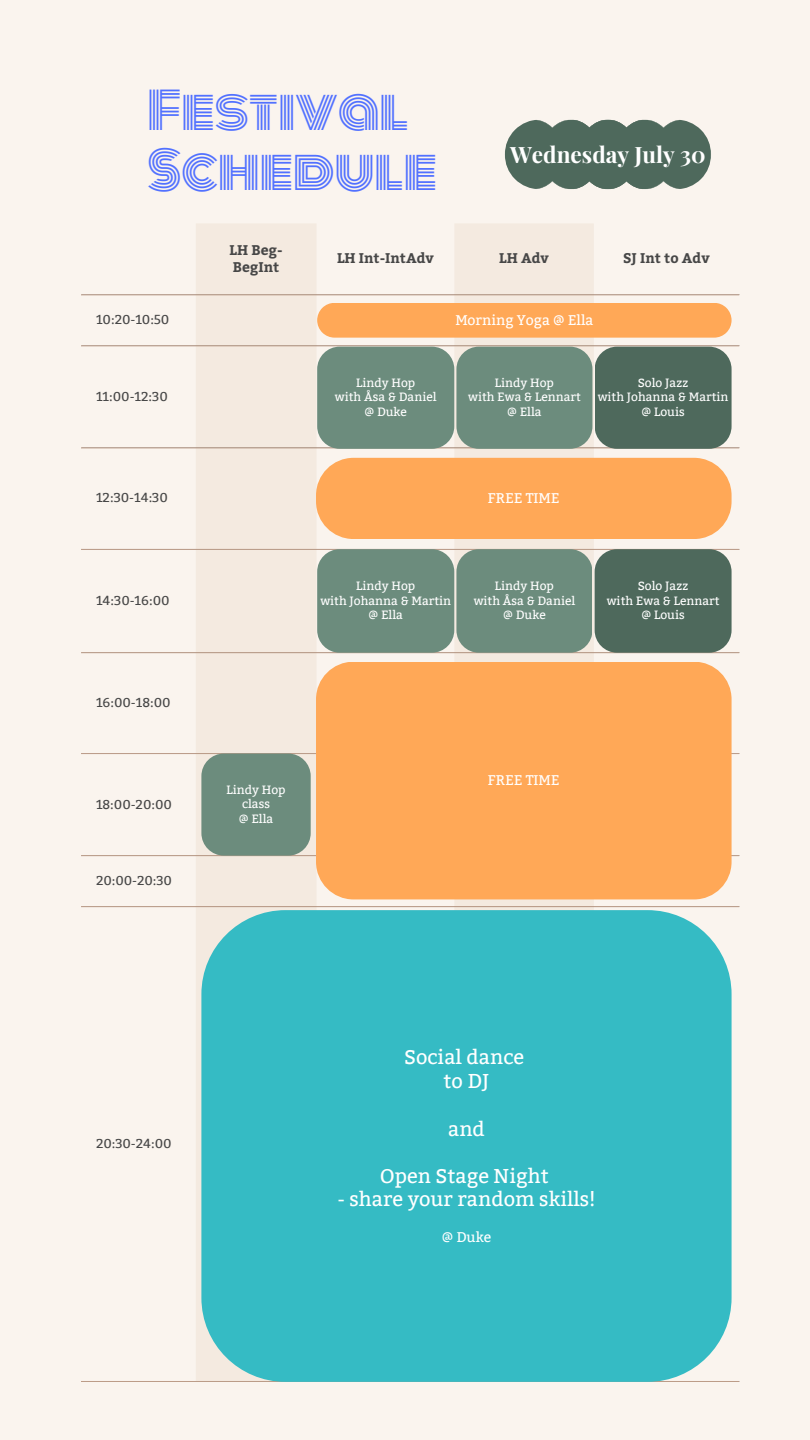
<style>
.page{position:relative;width:810px;height:1440px;background:#faf4ee}
.page>*{position:absolute;margin:0;border:0;box-sizing:border-box;transform-origin:0 0}
.t1{font:50px/60px "Monoton";color:#5271ff}
.t2{font:700 22.5px "Playfair Display";color:#fff}
.t3{font:20px/24px "Bitter";color:#fff;text-align:center}
.t4{font:700 14px/16.5px "Bitter";color:#474747}
.t5{font:14px "Bitter";color:#fff}
.t6{font:13px "Bitter";color:#474747}
.t7{font:12px "Bitter";color:#fff}
</style>
<div class="page">
<svg style="left:196px;top:224px;width:398px;height:1157px;fill:#f4eae0"></svg>
<hr style="left:81px;top:294px;width:658px;height:1px;background:#bc9c88">
<hr style="left:81px;top:345px;width:658px;height:1px;background:#bc9c88">
<hr style="left:81px;top:448px;width:658px;height:1px;background:#bc9c88">
<hr style="left:81px;top:549px;width:658px;height:1px;background:#bc9c88">
<hr style="left:81px;top:652px;width:658px;height:1px;background:#bc9c88">
<hr style="left:81px;top:753px;width:658px;height:1px;background:#bc9c88">
<hr style="left:81px;top:855px;width:658px;height:1px;background:#bc9c88">
<hr style="left:81px;top:906px;width:658px;height:1px;background:#bc9c88">
<hr style="left:81px;top:1381px;width:658px;height:1px;background:#bc9c88">
<svg style="left:505px;top:120px;width:206px;height:69px;background:#61796c"></svg>
<div style="left:317px;top:347px;width:137px;height:102px;background:#6c8c7d;border-radius:23px"></div>
<div style="left:316px;top:458px;width:416px;height:81px;background:#ffa857;border-radius:38px"></div>
<div style="left:201px;top:754px;width:110px;height:102px;background:#6c8c7d;border-radius:22px"></div>
<div style="left:201px;top:910px;width:531px;height:472px;background:#35bbc4;border-radius:84px"></div>
<div style="left:317px;top:303px;width:415px;height:35px;background:#ffa857"></div>
<div style="left:456px;top:347px;width:136px;height:102px;background:#6c8c7d;border-radius:22px"></div>
<div style="left:595px;top:347px;width:137px;height:102px;background:#4e695c;border-radius:22px"></div>
<div style="left:456px;top:549px;width:136px;height:104px;background:#6c8c7d;border-radius:22px"></div>
<div style="left:317px;top:549px;width:137px;height:104px;background:#6c8c7d;border-radius:23px"></div>
<div style="left:595px;top:549px;width:137px;height:104px;background:#4e695c;border-radius:22px"></div>
<div style="left:316px;top:662px;width:415px;height:237px;background:#ffa857;border-radius:38px"></div>
<p class="t1" style="left:147px;top:81px;width:291px">Festival<br>Schedule</p>
<p class="t2" style="left:510px;top:139px;width:197px">Wednesday July 30</p>
<p class="t6" style="left:96px;top:312px;width:75px">10:20-10:50</p>
<p class="t6" style="left:96px;top:389px;width:73px">11:00-12:30</p>
<p class="t6" style="left:96px;top:490px;width:73px">12:30-14:30</p>
<p class="t6" style="left:96px;top:592px;width:75px">14:30-16:00</p>
<p class="t6" style="left:96px;top:695px;width:76px">16:00-18:00</p>
<p class="t6" style="left:96px;top:797px;width:77px">18:00-20:00</p>
<p class="t6" style="left:96px;top:873px;width:78px">20:00-20:30</p>
<h1 class="t4" style="left:230px;top:241px;width:55px">LH Beg-<br>BegInt</h1>
<p class="t4" style="left:337px;top:249px;width:98px">LH Int-IntAdv</p>
<p class="t4" style="left:499px;top:249px;width:51px">LH Adv</p>
<h2 class="t4" style="left:623px;top:249px;width:88px">SJ Int to Adv</h2>
<p class="t5" style="left:455px;top:311px;width:139px">Morning Yoga @ Ella</p>
<p class="t7" style="left:356px;top:376px;width:61px">Lindy Hop</p>
<p class="t7" style="left:335px;top:390px;width:103px">with Åsa &amp; Daniel</p>
<p class="t7" style="left:364px;top:404px;width:44px">@ Duke</p>
<h4 class="t7" style="left:495px;top:376px;width:61px">Lindy Hop</h4>
<p class="t7" style="left:468px;top:390px;width:114px">with Ewa &amp; Lennart</p>
<p class="t7" style="left:507px;top:404px;width:36px">@ Ella</p>
<p class="t7" style="left:638px;top:376px;width:52px">Solo Jazz</p>
<p class="t7" style="left:598px;top:390px;width:132px">with Johanna &amp; Martin</p>
<p class="t7" style="left:641px;top:404px;width:45px">@ Louis</p>
<p class="t5" style="left:488px;top:490px;width:73px">FREE TIME</p>
<p class="t7" style="left:356px;top:579px;width:61px">Lindy Hop</p>
<p class="t7" style="left:320px;top:593px;width:132px">with Johanna &amp; Martin</p>
<p class="t7" style="left:369px;top:608px;width:36px">@ Ella</p>
<p class="t7" style="left:495px;top:579px;width:61px">Lindy Hop</p>
<p class="t7" style="left:474px;top:593px;width:103px">with Åsa &amp; Daniel</p>
<p class="t7" style="left:503px;top:608px;width:44px">@ Duke</p>
<p class="t7" style="left:638px;top:579px;width:52px">Solo Jazz</p>
<h4 class="t7" style="left:607px;top:593px;width:114px">with Ewa &amp; Lennart</h4>
<h3 class="t7" style="left:641px;top:608px;width:45px">@ Louis</h3>
<h5 class="t7" style="left:226px;top:783px;width:61px">Lindy Hop</h5>
<p class="t7" style="left:242px;top:797px;width:29px">class</p>
<p class="t7" style="left:239px;top:811px;width:36px">@ Ella</p>
<h3 class="t5" style="left:488px;top:772px;width:73px">FREE TIME</h3>
<p class="t6" style="left:96px;top:1136px;width:77px">20:30-24:00</p>
<p class="t3" style="left:404px;top:1045px;width:122px">Social dance to DJ</p>
<p class="t3" style="left:448px;top:1117px;width:38px">and</p>
<p class="t3" style="left:380px;top:1164px;width:170px">Open Stage Night</p>
<p class="t3" style="left:337px;top:1188px;width:260px">- share your random skills!</p>
<p class="t5" style="left:442px;top:1229px;width:51px">@ Duke</p>
</div>
